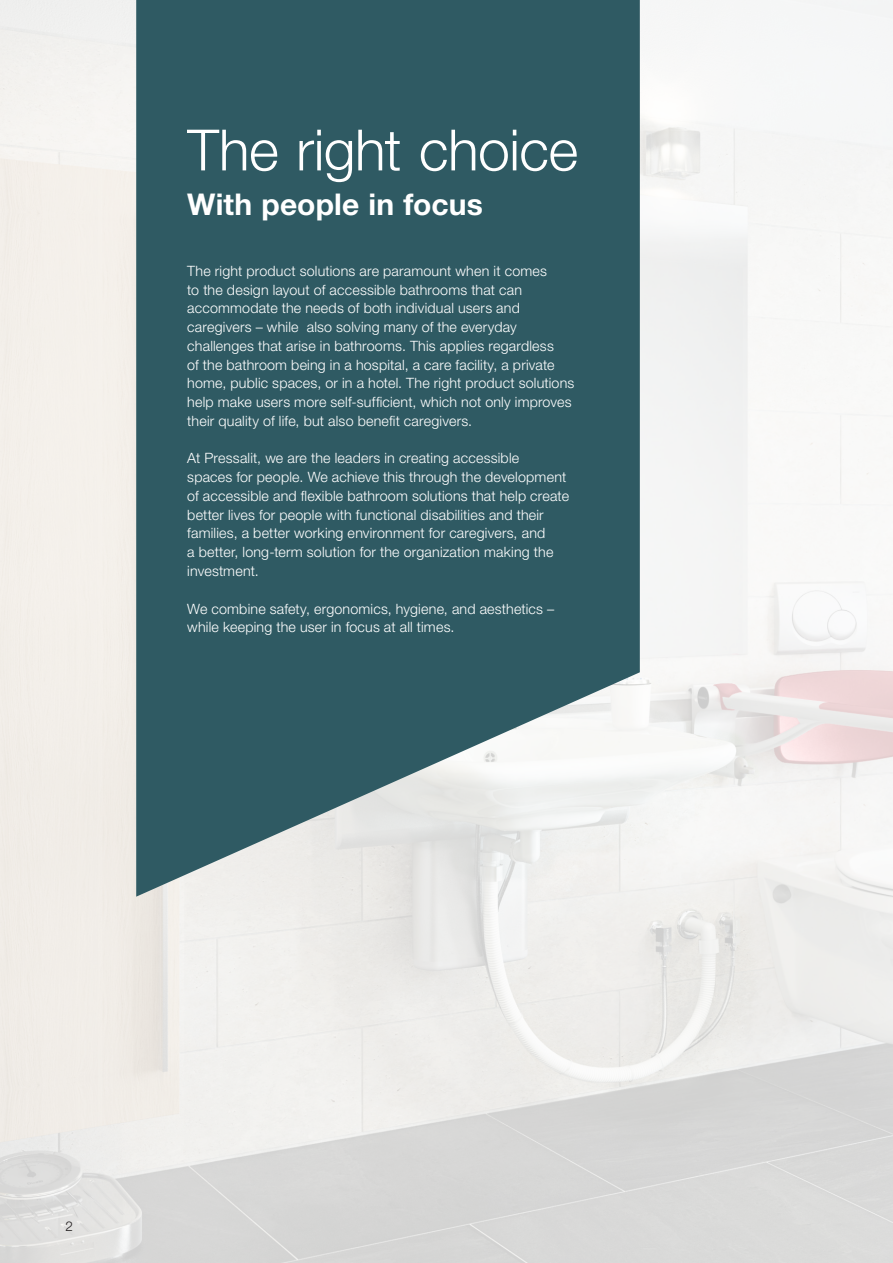
<style>
.page{position:relative;width:893px;height:1263px;background:#fff}
.page>*{position:absolute;margin:0;border:0;box-sizing:border-box;transform-origin:0 0}
.Overskrift_hvid_50_p{font:300 57px "Helvetica Neue LT Std";letter-spacing:-.01em;color:#fff}
.Overskrift_hvid_50_p-2{font:700 30px "Helvetica Neue LT Std";letter-spacing:.005em;color:#fff}
.Brødtekst{font:300 14.25px/18.8px "Helvetica Neue LT Std";letter-spacing:.015em;color:#fff}
.t1{font:300 13.5px "Helvetica Neue LT Std";color:#231f20}
</style>
<div class="page">
<img style="left:0;top:0;width:893px;height:1263px">
<svg style="left:136px;top:0;width:504px;height:897px;background:#466c74"></svg>
<p class="Overskrift_hvid_50_p" style="left:187px;top:115px;width:392px">The right choice</p>
<p class="Overskrift_hvid_50_p-2" style="left:187px;top:186px;width:297px">With people in focus</p>
<p class="Brødtekst" style="left:187px;top:261px;width:389px">The right product solutions are paramount when it comes<br>to the design layout of accessible bathrooms that can accommodate the needs of both individual users and caregivers – while also solving many of the everyday challenges that arise in bathrooms. This applies regardless<br>of the bathroom being in a hospital, a care facility, a private home, public spaces, or in a hotel. The right product solutions help make users more self-sufficient, which not only improves their quality of life, but also benefit caregivers.</p>
<p class="Brødtekst" style="left:187px;top:449px;width:383px">At Pressalit, we are the leaders in creating accessible<br>spaces for people. We achieve this through the development of accessible and flexible bathroom solutions that help create better lives for people with functional disabilities and their families, a better working environment for caregivers, and<br>a better, long-term solution for the organization making the investment.</p>
<p class="Brødtekst" style="left:187px;top:599px;width:369px">We combine safety, ergonomics, hygiene, and aesthetics –</p>
<p class="Brødtekst" style="left:187px;top:617px;width:269px">while keeping the user in focus at all times.</p>
<p class="t1" style="left:66px;top:1218px;width:9px">2</p>
</div>
